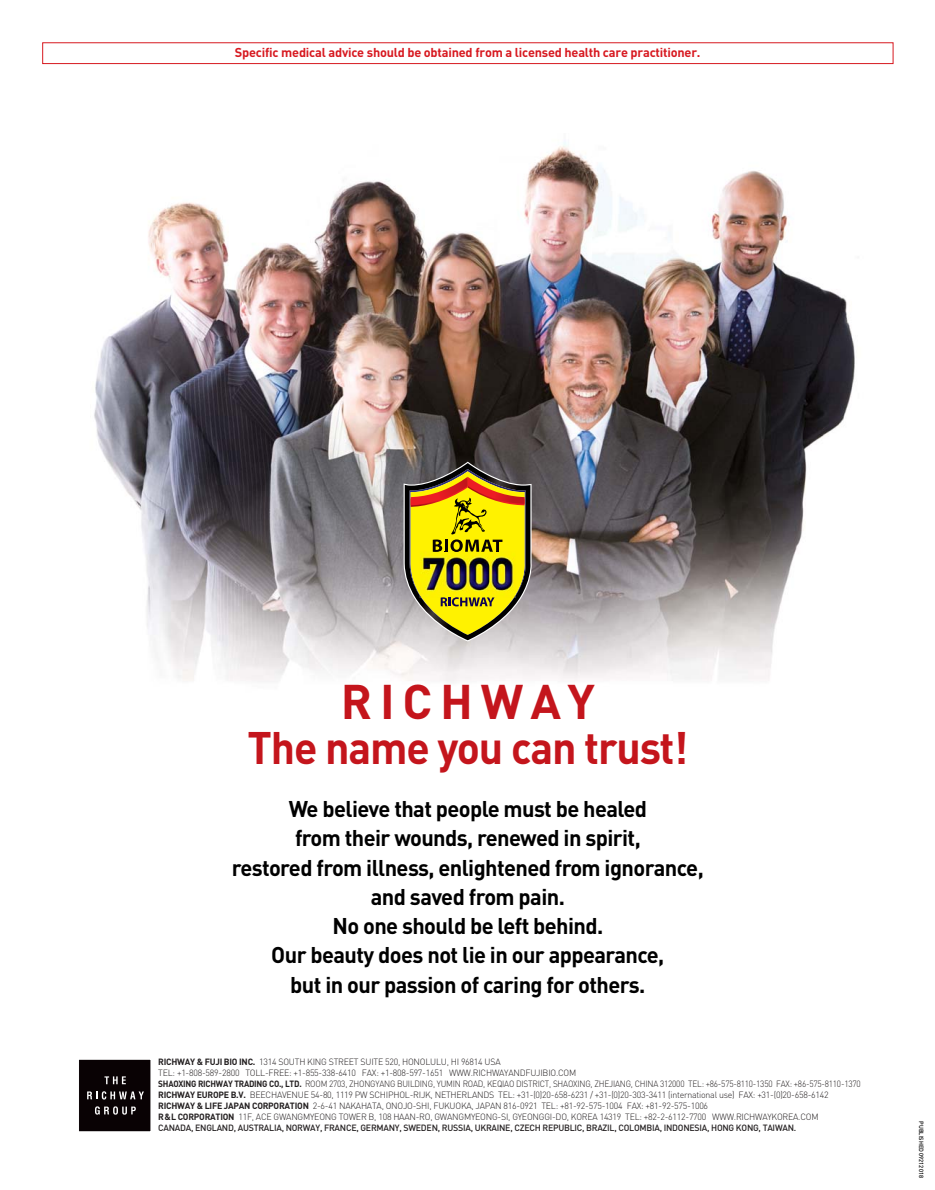
<style>
.page{position:relative;width:935px;height:1190px;background:#fff}
.page>*{position:absolute;margin:0;border:0;box-sizing:border-box;transform-origin:0 0}
.t1{font:700 48px "DIN";letter-spacing:.165em;color:#c4151c}
.t2{font:700 45px "DIN";letter-spacing:-.025em;color:#c4151c;scale:.95 1}
.t3{font:700 22.5px/29.2px "DIN";letter-spacing:-.025em;color:#000;text-align:center}
.t4{font:700 12.75px "DIN";letter-spacing:-.015em;color:#d71920}
.t5{font:300 9px/10.9px "DIN";letter-spacing:-.025em;color:#231f20}
.t6{font:500 6px "DIN";color:#000;scale:.95 1}
.s1{font-weight:700}
.s2{font-weight:500}
</style>
<div class="page">
<div style="left:78px;top:1059px;width:73px;height:72px;background:#090204"></div>
<div style="left:78px;top:1059px;width:73px;height:72px;border:1px solid #fff"></div>
<svg style="left:104px;top:1076px;width:22px;height:8px"></svg>
<svg style="left:87px;top:1091px;width:57px;height:8px"></svg>
<svg style="left:95px;top:1106px;width:41px;height:8px"></svg>
<img style="left:94px;top:142px;width:761px;height:540px">
<img style="left:403px;top:461px;width:128px;height:180px">
<div style="left:42px;top:43px;width:851px;height:21px;border:1px solid #d71920"></div>
<h3 class="t4" style="left:235px;top:48px;width:467px">Specific medical advice should be obtained from a licensed health care practitioner.</h3>
<h1 class="t1" style="left:341px;top:684px;width:255px">RICHWAY</h1>
<h2 class="t2" style="left:247px;top:732px;width:465px">The name you can trust!</h2>
<p class="t3" style="left:232px;top:797px;width:473px">We believe that people must be healed<br>from their wounds, renewed in spirit,<br>restored from illness, enlightened from ignorance, and saved from pain.<br>No one should be left behind.<br>Our beauty does not lie in our appearance,<br>but in our passion of caring for others.</p>
<p class="t5" style="left:158px;top:1057px;width:704px"><span class="s1">RICHWAY &amp; FUJI BIO INC.</span> 1314 SOUTH KING STREET SUITE 520, HONOLULU, HI 96814 USA<br>TEL: +1-808-589-2800 TOLL-FREE: +1-855-338-6410 FAX: +1-808-597-1651 WWW.RICHWAYANDFUJIBIO.COM<br><span class="s1">SHAOXING RICHWAY TRADING CO., LTD.</span> ROOM 2703, ZHONGYANG BUILDING, YUMIN ROAD, KEQIAO DISTRICT, SHAOXING, ZHEJIANG, CHINA 312000 TEL: +86-575-8110-1350 FAX: +86-575-8110-1370<br><span class="s1">RICHWAY EUROPE B.V.</span> BEECHAVENUE 54-80, 1119 PW SCHIPHOL-RIJK, NETHERLANDS TEL: +31-(0)20-658-6231 / +31-(0)20-303-3411 (international use) FAX: +31-(0)20-658-6142<br><span class="s1">RICHWAY &amp; LIFE JAPAN CORPORATION</span> 2-6-41 NAKAHATA, ONOJO-SHI, FUKUOKA, JAPAN 816-0921 TEL: +81-92-575-1004 FAX: +81-92-575-1006<br><span class="s1">R&amp;L CORPORATION</span> 11F, ACE GWANGMYEONG TOWER B, 108 HAAN-RO, GWANGMYEONG-SI, GYEONGGI-DO, KOREA 14319 TEL: +82-2-6112-7700 WWW.RICHWAYKOREA.COM<br><span class="s2">CANADA, ENGLAND, AUSTRALIA, NORWAY, FRANCE, GERMANY, SWEDEN, RUSSIA, UKRAINE, CZECH REPUBLIC, BRAZIL, COLOMBIA, INDONESIA, HONG KONG, TAIWAN.</span></p>
<p class="t6" style="left:923px;top:1121px;width:61px;rotate:90deg">PUBLISHED 09212018</p>
</div>
